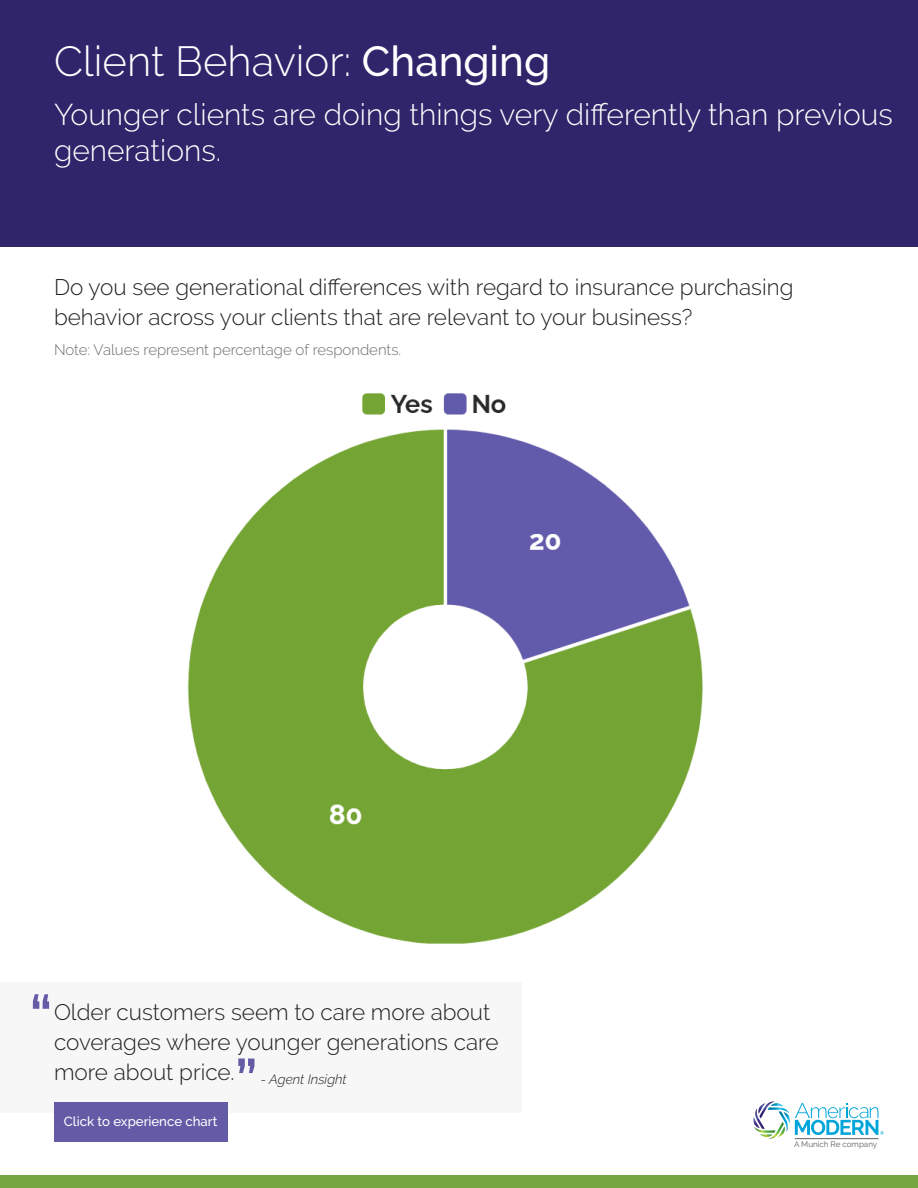
<style>
.page{position:relative;width:918px;height:1188px;background:#fff}
.page>*{position:absolute;margin:0;border:0;box-sizing:border-box;transform-origin:0 0}
.t1{font:600 60px "Raleway";color:#645ba7}
.t2{font:300 42px "Raleway";color:#fff}
.t3{font:300 30px/36px "Raleway";color:#fff}
.t4{font:300 22.5px/30px "Raleway";color:#231f20}
.t5{font:300 15px "Raleway";color:#6c6d70}
.t6{font:italic 300 13.5px "Raleway";color:#231f20}
.t7{font:500 13.2px "Raleway";color:#fff}
.t8{font:7.95px "Raleway";color:#5f5f62}
.s1{font-weight:500}
</style>
<div class="page">
<div style="left:0;top:1175px;width:918px;height:13px;background:#76a641"></div>
<img style="left:187px;top:393px;width:516px;height:551px">
<div style="left:0;top:0;width:918px;height:246px;background:#30246a"></div>
<div style="left:0;top:982px;width:522px;height:130px;background:#f7f7f8"></div>
<svg style="left:753px;top:1102px;width:131px;height:37px"></svg>
<hr style="left:795px;top:1138px;width:83px;height:1px;background:#5f5f62">
<div style="left:54px;top:1102px;width:173px;height:40px;background:#645ba7"></div>
<p class="t2" style="left:54px;top:37px;width:498px">Client Behavior: <span class="s1">Changing</span></p>
<p class="t3" style="left:54px;top:97px;width:840px">Younger clients are doing things very differently than previous generations.</p>
<p class="t4" style="left:54px;top:272px;width:741px">Do you see generational differences with regard to insurance purchasing behavior across your clients that are relevant to your business?</p>
<p class="t5" style="left:54px;top:341px;width:349px">Note: Values represent percentage of respondents.</p>
<p class="t1" style="left:29px;top:982px;width:25px">“</p>
<p class="t4" style="left:54px;top:997px;width:446px">Older customers seem to care more about coverages where younger generations care more about price.</p>
<p class="t1" style="left:235px;top:1047px;width:24px">”</p>
<p class="t6" style="left:261px;top:1072px;width:87px">- Agent Insight</p>
<p class="t7" style="left:64px;top:1113px;width:155px">Click to experience chart</p>
<p class="t8" style="left:794px;top:1140px;width:85px">A Munich Re company</p>
</div>
